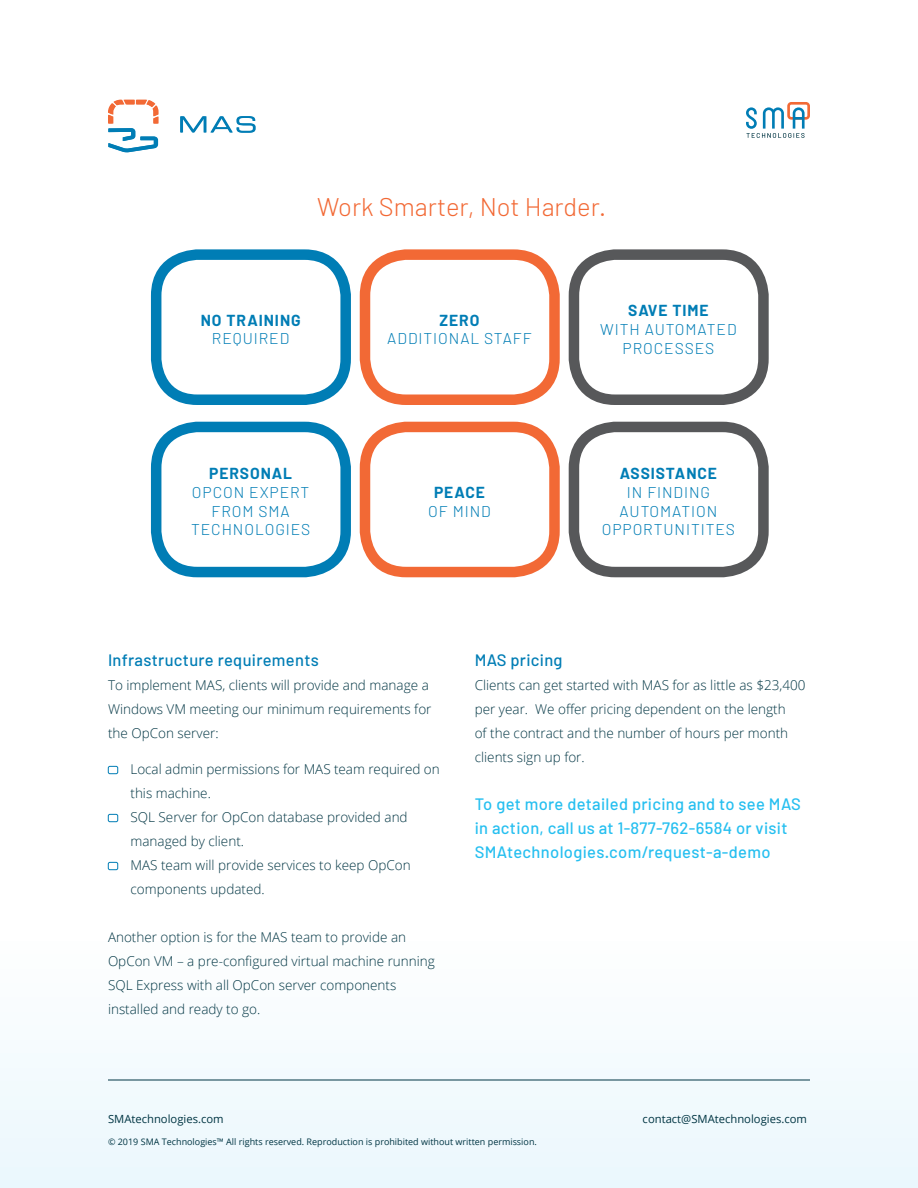
<style>
.page{position:relative;width:918px;height:1188px;background:#fff}
.page>*{position:absolute;margin:0;border:0;box-sizing:border-box;transform-origin:0 0}
.t1{font:300 25.5px "Barlow";color:#f26935}
.Headline_3{font:500 16.5px/24px "Barlow";letter-spacing:.02em;color:#26bff0}
.Headline_3-2{font:500 16.5px "Barlow";letter-spacing:.02em;color:#007db5}
.large_graphic_text{font:300 15.6px/18.8px "Barlow";letter-spacing:.06em;color:#007db5;text-align:center}
.large_graphic_text_h{font:700 15.6px "Barlow";letter-spacing:.06em;color:#007db5}
.body_text{font:300 13.5px/24px "Open Sans";color:#003543}
.Bullet_Text{font:300 13.5px/24px "Open Sans";color:#003543}
.t2{font:11.25px "Open Sans";color:#003543}
.t3{font:9px "Open Sans";color:#003543}
</style>
<div class="page">
<div style="left:0;top:793px;width:918px;height:395px;background:linear-gradient(to right,#f8fcfe,#f8fcfe)"></div>
<hr style="left:108px;top:1080px;width:702px;height:1px;background:#003543">
<svg style="left:746px;top:102px;width:64px;height:36px"></svg>
<div style="left:108px;top:766px;width:10px;height:8px;border:1px solid #007db5;border-radius:2px"></div>
<div style="left:108px;top:814px;width:10px;height:8px;border:1px solid #007db5;border-radius:2px"></div>
<div style="left:108px;top:862px;width:10px;height:8px;border:1px solid #007db5;border-radius:2px"></div>
<div style="left:151px;top:249px;width:200px;height:156px;border:10px solid #007db5;border-radius:41px"></div>
<div style="left:360px;top:249px;width:200px;height:156px;border:10px solid #f26935;border-radius:41px"></div>
<div style="left:569px;top:249px;width:200px;height:156px;border:10px solid #57585a;border-radius:41px"></div>
<div style="left:151px;top:422px;width:200px;height:155px;border:10px solid #007db5;border-radius:41px"></div>
<div style="left:360px;top:422px;width:200px;height:155px;border:10px solid #f26935;border-radius:41px"></div>
<div style="left:569px;top:422px;width:200px;height:155px;border:10px solid #57585a;border-radius:41px"></div>
<svg style="left:180px;top:116px;width:76px;height:17px"></svg>
<svg style="left:108px;top:100px;width:51px;height:52px"></svg>
<h1 class="t1" style="left:317px;top:191px;width:290px">Work Smarter, Not Harder.</h1>
<p class="large_graphic_text_h" style="left:201px;top:310px;width:101px">NO TRAINING</p>
<p class="large_graphic_text" style="left:212px;top:329px;width:79px">REQUIRED</p>
<p class="large_graphic_text_h" style="left:440px;top:310px;width:41px">ZERO</p>
<p class="large_graphic_text" style="left:387px;top:329px;width:146px">ADDITIONAL STAFF</p>
<p class="large_graphic_text_h" style="left:628px;top:301px;width:82px">SAVE TIME</p>
<p class="large_graphic_text" style="left:600px;top:320px;width:138px">WITH AUTOMATED<br>PROCESSES</p>
<p class="large_graphic_text_h" style="left:209px;top:464px;width:85px">PERSONAL</p>
<p class="large_graphic_text" style="left:191px;top:483px;width:121px">OPCON EXPERT<br>FROM SMA<br>TECHNOLOGIES</p>
<p class="large_graphic_text_h" style="left:434px;top:483px;width:52px">PEACE</p>
<p class="large_graphic_text" style="left:428px;top:501px;width:64px">OF MIND</p>
<p class="large_graphic_text_h" style="left:620px;top:464px;width:99px">ASSISTANCE</p>
<p class="large_graphic_text" style="left:602px;top:483px;width:135px">IN FINDING<br>AUTOMATION<br>OPPORTUNITITES</p>
<p class="Headline_3-2" style="left:108px;top:650px;width:212px">Infrastructure requirements</p>
<p class="body_text" style="left:108px;top:673px;width:325px">To implement MAS, clients will provide and manage a<br>Windows VM meeting our minimum requirements for the OpCon server:</p>
<p class="Bullet_Text" style="left:131px;top:757px;width:311px">Local admin permissions for MAS team required on this machine.</p>
<p class="Bullet_Text" style="left:131px;top:805px;width:279px">SQL Server for OpCon database provided and managed by client.</p>
<p class="Bullet_Text" style="left:131px;top:853px;width:282px">MAS team will provide services to keep OpCon components updated.</p>
<p class="body_text" style="left:108px;top:925px;width:328px">Another option is for the MAS team to provide an OpCon VM – a pre-configured virtual machine running SQL Express with all OpCon server components installed and ready to go.</p>
<p class="Headline_3-2" style="left:475px;top:650px;width:89px">MAS pricing</p>
<p class="body_text" style="left:475px;top:673px;width:332px">Clients can get started with MAS for as little as $23,400 per year. We offer pricing dependent on the length<br>of the contract and the number of hours per month clients sign up for.</p>
<p class="Headline_3" style="left:475px;top:792px;width:328px">To get more detailed pricing and to see MAS in action, call us at 1-877-762-6584 or visit<br>SMAtechnologies.com/request-a-demo</p>
<p class="t2" style="left:108px;top:1112px;width:117px">SMAtechnologies.com</p>
<p class="t2" style="left:643px;top:1112px;width:166px">contact@SMAtechnologies.com</p>
<p class="t3" style="left:108px;top:1135px;width:430px">© 2019 SMA Technologies™ All rights reserved. Reproduction is prohibited without written permission.</p>
</div>
